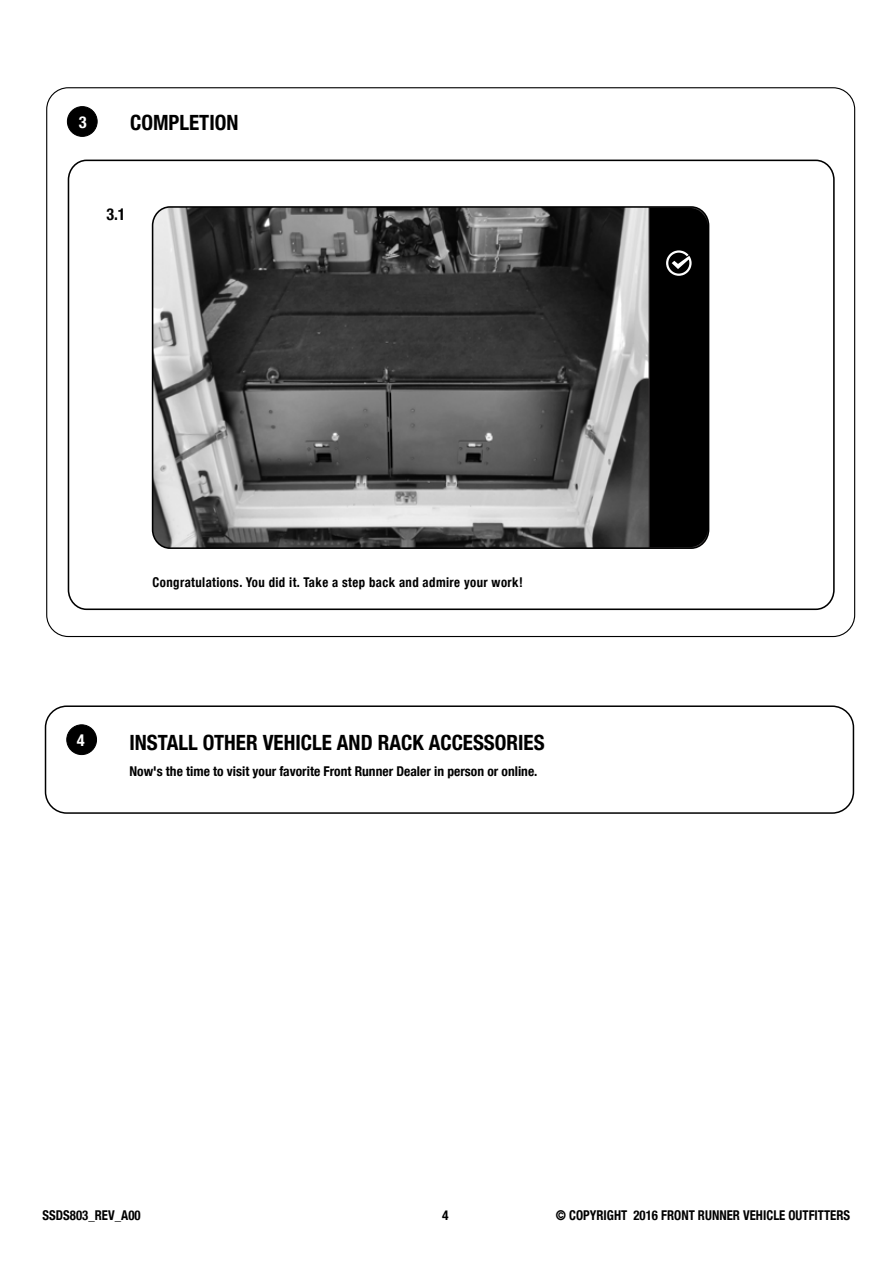
<style>
.page{position:relative;width:893px;height:1263px;background:#fff}
.page>*{position:absolute;margin:0;border:0;box-sizing:border-box;transform-origin:0 0}
.t1{font:700 condensed 21px "Helvetica Neue LT Com";color:#000}
.t2{font:700 condensed 16.5px "Helvetica Neue LT Com";color:#000}
.t3{font:700 condensed 16.5px "Helvetica Neue LT Com";color:#fefefe}
.t4{font:700 condensed 13.5px "Helvetica Neue LT Com";color:#000}
.t5{font:700 condensed 13.5px "Helvetica Neue LT Com";color:#000;scale:.95 1}
.t6{font:700 condensed 13.5px "Helvetica Neue LT Com";letter-spacing:.03em;color:#000;scale:.95 1}
</style>
<div class="page">
<div style="left:67px;top:725px;width:30px;height:29px;background:#000;border-radius:50%"></div>
<div style="left:66px;top:724px;width:31px;height:31px;border:1px solid #000;border-radius:50%"></div>
<div style="left:45px;top:705px;width:809px;height:109px;border:2px solid #000;border-radius:21px"></div>
<div style="left:67px;top:107px;width:30px;height:29px;background:#000;border-radius:50%"></div>
<div style="left:67px;top:106px;width:31px;height:31px;border:1px solid #000;border-radius:50%"></div>
<svg style="left:67px;top:159px;width:768px;height:452px"></svg>
<div style="left:648px;top:207px;width:61px;height:341px;background:#000"></div>
<p class="t3" style="left:79px;top:112px;width:9px">3</p>
<h1 class="t1" style="left:130px;top:110px;width:110px">COMPLETION</h1>
<p class="t2" style="left:106px;top:204px;width:21px">3.1</p>
<p class="t6" style="left:153px;top:574px;width:391px">Congratulations. You did it. Take a step back and admire your work!</p>
<p class="t3" style="left:77px;top:731px;width:9px">4</p>
<h1 class="t1" style="left:129px;top:730px;width:417px">INSTALL OTHER VEHICLE AND RACK ACCESSORIES</h1>
<p class="t4" style="left:129px;top:763px;width:409px">Now's the time to visit your favorite Front Runner Dealer in person or online.</p>
<p class="t5" style="left:43px;top:1207px;width:105px">SSDS803_REV_A00</p>
<p class="t4" style="left:442px;top:1207px;width:8px">4</p>
<p class="t5" style="left:556px;top:1207px;width:311px">© COPYRIGHT 2016 FRONT RUNNER VEHICLE OUTFITTERS</p>
</div>
